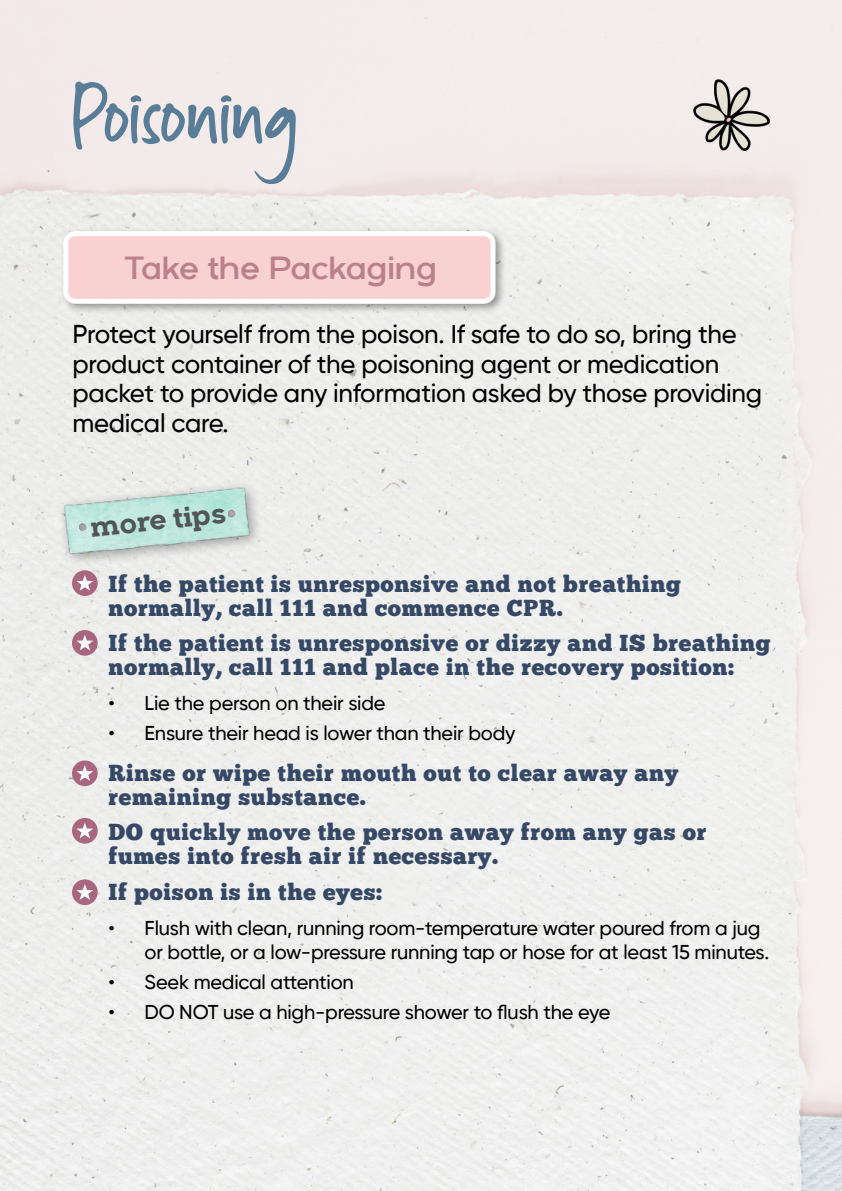
<style>
.page{position:relative;width:842px;height:1191px;background:#efeeed}
.page>*{position:absolute;margin:0;border:0;box-sizing:border-box;transform-origin:0 0}
.t1{font:32px "Arkibal";letter-spacing:-.03em;color:#ba818b}
.t2{font:700 28.2px "Arkibal Serif";color:#515557}
.t3{font:500 25.8px/29.4px "Gilroy";letter-spacing:-.01em;color:#000}
.t4{font:23.2px/24px "Chunk Five";letter-spacing:.03em;color:#354865}
.t5{font:500 20px/24px "Gilroy";letter-spacing:-.01em;color:#000}
</style>
<div class="page">
<svg style="left:73px;top:82px;width:223px;height:102px;background:#d2d3d8"></svg>
<div style="left:60px;top:228px;width:446px;height:86px;background:#000;opacity:.35"></div>
<div style="left:66px;top:234px;width:427px;height:67px;background:#f8d1d0;border-radius:9px"></div>
<div style="left:63px;top:231px;width:432px;height:73px;border:5px solid #fff;border-radius:9px"></div>
<div style="left:57px;top:479px;width:207px;height:89px;background:#ececeb"></div>
<img style="left:61px;top:480px;width:196px;height:81px">
<div style="left:72px;top:570px;width:26px;height:26px;background:#a9677f;border-radius:50%"></div>
<svg style="left:76px;top:575px;width:17px;height:15px"></svg>
<div style="left:72px;top:630px;width:26px;height:25px;background:#a9677f;border-radius:50%"></div>
<svg style="left:76px;top:635px;width:17px;height:15px"></svg>
<div style="left:72px;top:760px;width:26px;height:26px;background:#a9677f;border-radius:50%"></div>
<svg style="left:76px;top:765px;width:17px;height:16px"></svg>
<div style="left:72px;top:818px;width:26px;height:25px;background:#a9677f;border-radius:50%"></div>
<svg style="left:76px;top:823px;width:17px;height:15px"></svg>
<div style="left:72px;top:879px;width:26px;height:26px;background:#a9677f;border-radius:50%"></div>
<svg style="left:76px;top:884px;width:17px;height:15px"></svg>
<img style="left:693px;top:79px;width:77px;height:71px">
<h1 class="t1" style="left:124px;top:245px;width:315px">Take the Packaging</h1>
<p class="t3" style="left:73px;top:319px;width:691px">Protect yourself from the poison. If safe to do so, bring the product container of the poisoning agent or medication packet to provide any information asked by those providing medical care.</p>
<p class="t2" style="left:88px;top:506px;width:138px;rotate:-6deg">more tips</p>
<p class="t4" style="left:109px;top:571px;width:574px">If the patient is unresponsive and not breathing normally, call 111 and commence CPR.</p>
<p class="t4" style="left:109px;top:631px;width:663px">If the patient is unresponsive or dizzy and IS breathing normally, call 111 and place in the recovery position:</p>
<p class="t5" style="left:109px;top:691px;width:279px">• Lie the person on their side</p>
<p class="t5" style="left:109px;top:721px;width:408px">• Ensure their head is lower than their body</p>
<p class="t4" style="left:109px;top:761px;width:571px">Rinse or wipe their mouth out to clear away any remaining substance.</p>
<p class="t4" style="left:109px;top:820px;width:599px">DO quickly move the person away from any gas or fumes into fresh air if necessary.</p>
<p class="t4" style="left:109px;top:879px;width:275px">If poison is in the eyes:</p>
<p class="t5" style="left:145px;top:916px;width:626px;text-indent:-36px">• Flush with clean, running room-temperature water poured from a jug or bottle, or a low-pressure running tap or hose for at least 15 minutes.</p>
<p class="t5" style="left:109px;top:969px;width:247px">• Seek medical attention</p>
<p class="t5" style="left:109px;top:999px;width:503px">• DO NOT use a high-pressure shower to flush the eye</p>
</div>
